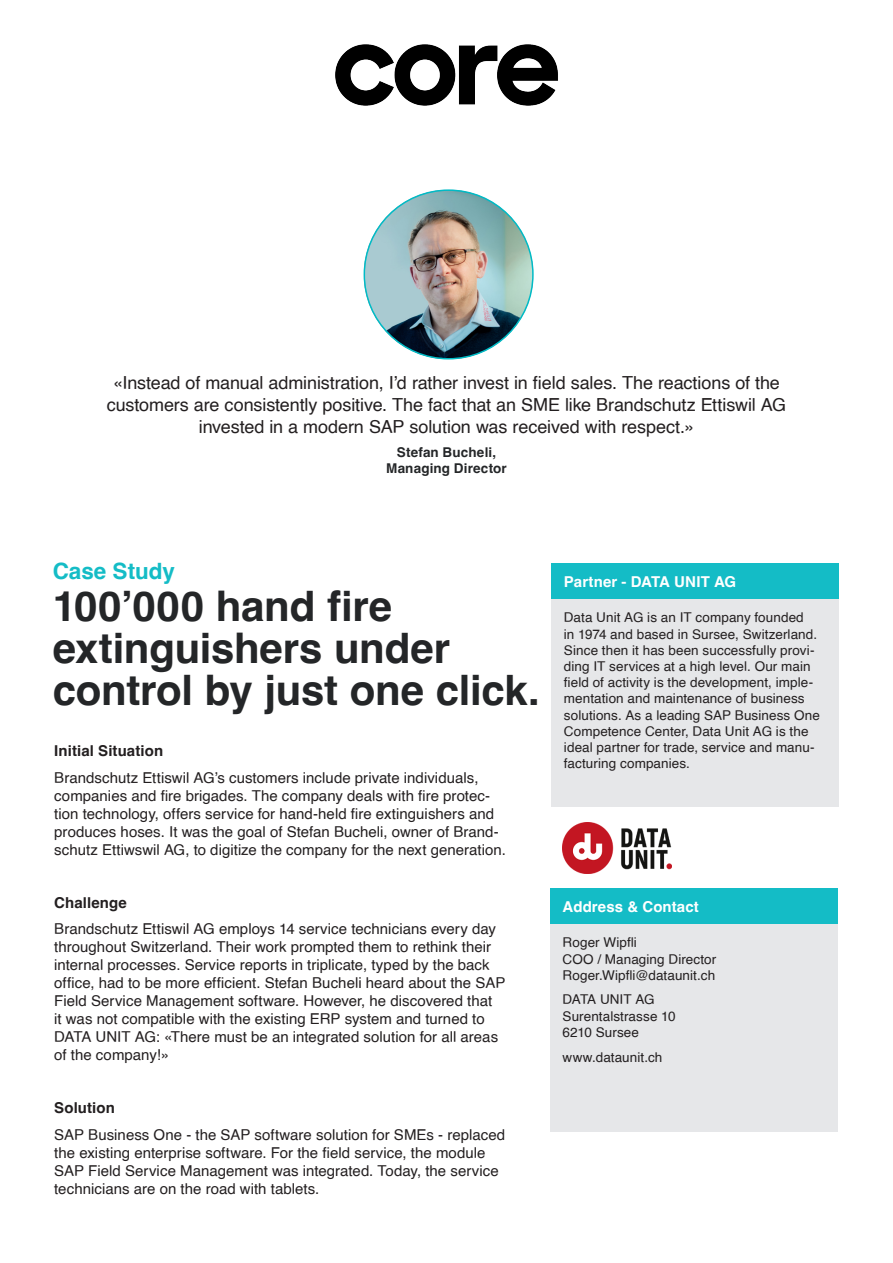
<style>
.page{position:relative;width:893px;height:1263px;background:#fff}
.page>*{position:absolute;margin:0;border:0;box-sizing:border-box;transform-origin:0 0}
.Titel{font:700 42px/42px "Helvetica";letter-spacing:-.005em;color:#242628}
.Titel-2{font:700 22.5px "Helvetica";color:#14bcc6}
.Statement{font:18px/21.6px "Helvetica";letter-spacing:-.005em;color:#231f20;text-align:center}
.Body{font:15px/18px "Helvetica";color:#231f20}
.Body-2{font:700 15px "Helvetica";letter-spacing:.005em;color:#231f20}
.Box_Titel{font:700 15px "Helvetica";letter-spacing:.01em;color:#fff}
.Body-3{font:13.5px/16.2px "Helvetica";letter-spacing:.005em;color:#231f20}
.Statement_Name{font:700 13.5px/16.2px "Helvetica";letter-spacing:.01em;color:#242628;text-align:center}
</style>
<div class="page">
<img style="left:365px;top:194px;width:168px;height:164px">
<div style="left:551px;top:563px;width:288px;height:36px;background:#14bcc6"></div>
<div style="left:551px;top:599px;width:288px;height:208px;background:#e6e7e9"></div>
<img style="left:335px;top:44px;width:223px;height:150px">
<div style="left:550px;top:888px;width:287px;height:36px;background:#14bcc6"></div>
<div style="left:550px;top:924px;width:287px;height:208px;background:#e6e7e9"></div>
<img style="left:562px;top:822px;width:110px;height:51px">
<p class="Statement" style="left:107px;top:373px;width:681px">«Instead of manual administration, I’d rather invest in field sales. The reactions of the customers are consistently positive. The fact that an SME like Brandschutz Ettiswil AG invested in a modern SAP solution was received with respect.»</p>
<p class="Statement_Name" style="left:386px;top:446px;width:122px">Stefan Bucheli,<br>Managing Director</p>
<p class="Titel-2" style="left:53px;top:557px;width:124px">Case Study</p>
<p class="Titel" style="left:53px;top:590px;width:489px">100’000 hand fire extinguishers under control by just one click.</p>
<p class="Body-2" style="left:54px;top:742px;width:110px">Initial Situation</p>
<p class="Body" style="left:54px;top:769px;width:453px">Brandschutz Ettiswil AG’s customers include private individuals, companies and fire brigades. The company deals with fire protec&shy;tion technology, offers service for hand-held fire extinguishers and produces hoses. It was the goal of Stefan Bucheli, owner of Brand&shy;schutz Ettiwswil AG, to digitize the company for the next generation.</p>
<p class="Body-2" style="left:54px;top:893px;width:74px">Challenge</p>
<p class="Body" style="left:54px;top:920px;width:453px">Brandschutz Ettiswil AG employs 14 service technicians every day throughout Switzerland. Their work prompted them to rethink their internal processes. Service reports in triplicate, typed by the back office, had to be more efficient. Stefan Bucheli heard about the SAP Field Service Management software. However, he discovered that<br>it was not compatible with the existing ERP system and turned to DATA UNIT AG: «There must be an integrated solution for all areas of the company!»</p>
<p class="Body-2" style="left:54px;top:1099px;width:62px">Solution</p>
<p class="Body" style="left:54px;top:1126px;width:452px">SAP Business One - the SAP software solution for SMEs - replaced the existing enterprise software. For the field service, the module SAP Field Service Management was integrated. Today, the service technicians are on the road with tablets.</p>
<p class="Box_Titel" style="left:564px;top:572px;width:174px">Partner - DATA UNIT AG</p>
<p class="Body-3" style="left:564px;top:610px;width:257px">Data Unit AG is an IT company founded<br>in 1974 and based in Sursee, Switzerland.<br>Since then it has been successfully provi&shy;ding IT services at a high level. Our main field of activity is the development, imple&shy;mentation and maintenance of business solutions. As a leading SAP Business One Competence Center, Data Unit AG is the ideal partner for trade, service and manu&shy;facturing companies.</p>
<p class="Box_Titel" style="left:563px;top:897px;width:138px">Address &amp; Contact</p>
<p class="Body-3" style="left:563px;top:935px;width:155px">Roger Wipfli<br>COO / Managing Director<br>Roger.Wipfli@dataunit.ch</p>
<p class="Body-3" style="left:563px;top:992px;width:115px">DATA UNIT AG<br>Surentalstrasse 10<br>6210 Sursee</p>
<p class="Body-3" style="left:563px;top:1049px;width:101px">www.dataunit.ch</p>
</div>
